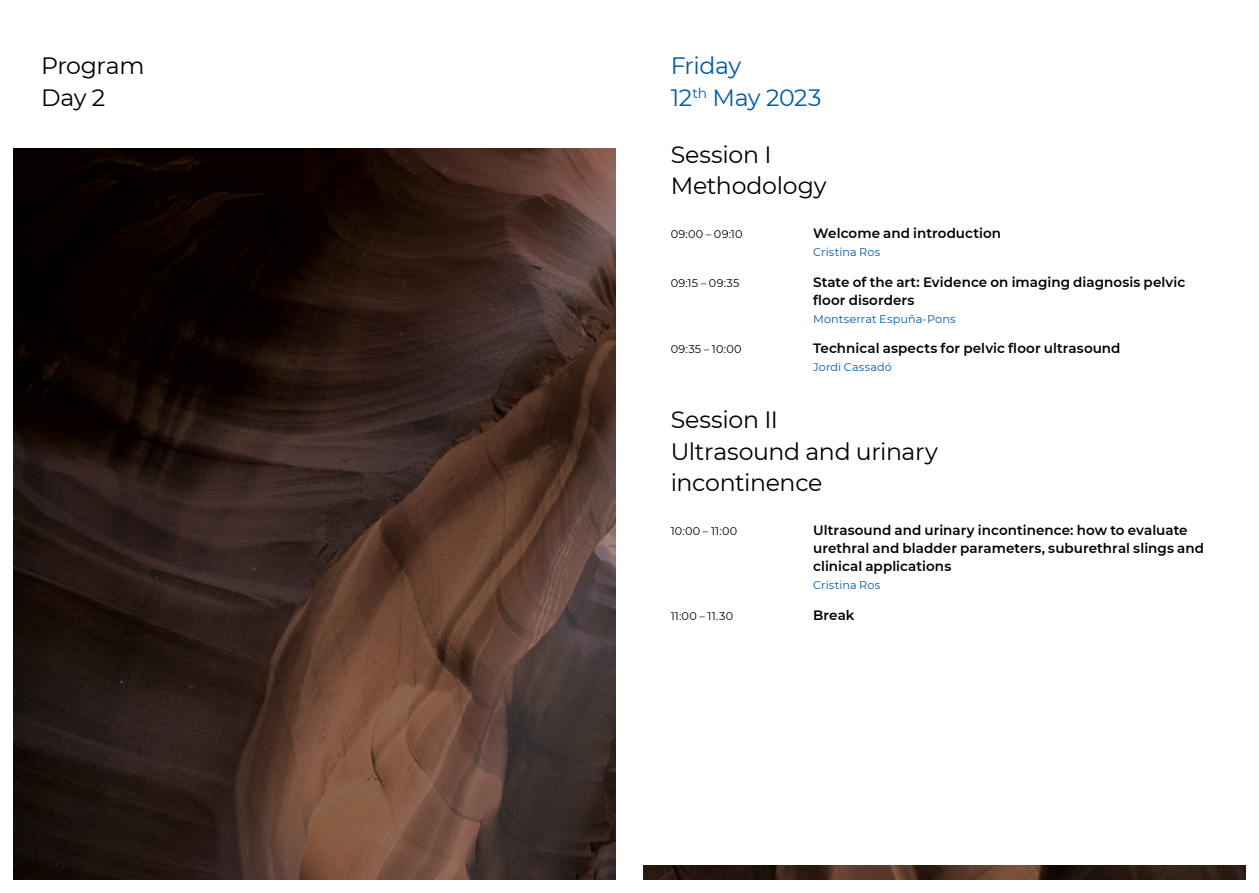
<style>
.page{position:relative;width:1259px;height:893px;background:#fff}
.page>*{position:absolute;margin:0;border:0;box-sizing:border-box;transform-origin:0 0}
.t1{font:23.7px/31.5px "Montserrat";letter-spacing:-.01em;color:#000}
.t2{font:23.7px/31.5px "Montserrat";letter-spacing:-.015em;color:#005ca8}
.t3{font:600 13.5px/18px "Montserrat";letter-spacing:.005em;color:#000}
.t4{font:11.25px "Montserrat";letter-spacing:.025em;color:#000}
.t5{font:11.25px "Montserrat";letter-spacing:.01em;color:#005ca8}
</style>
<div class="page">
<img style="left:643px;top:865px;width:602px;height:14px">
<img style="left:14px;top:149px;width:602px;height:730px">
<h1 class="t1" style="left:41px;top:49px;width:105px">Program<br>Day 2</h1>
<h1 class="t2" style="left:670px;top:49px;width:152px">Friday<br>12<sup>th</sup> May 2023</h1>
<h1 class="t1" style="left:670px;top:138px;width:157px">Session I<br>Methodology</h1>
<p class="t4" style="left:670px;top:226px;width:73px">09:00 – 09:10</p>
<p class="t3" style="left:813px;top:224px;width:189px">Welcome and introduction</p>
<p class="t5" style="left:813px;top:244px;width:69px">Cristina Ros</p>
<p class="t4" style="left:670px;top:275px;width:70px">09:15 – 09:35</p>
<p class="t3" style="left:813px;top:272px;width:374px">State of the art: Evidence on imaging diagnosis pelvic floor disorders</p>
<p class="t5" style="left:813px;top:311px;width:144px">Montserrat Espuña-Pons</p>
<p class="t4" style="left:670px;top:342px;width:73px">09:35 – 10:00</p>
<p class="t3" style="left:813px;top:339px;width:309px">Technical aspects for pelvic floor ultrasound</p>
<p class="t5" style="left:813px;top:360px;width:80px">Jordi Cassadó</p>
<h1 class="t1" style="left:670px;top:403px;width:269px">Session II<br>Ultrasound and urinary incontinence</h1>
<p class="t4" style="left:670px;top:523px;width:68px">10:00 – 11:00</p>
<p class="t3" style="left:813px;top:521px;width:392px">Ultrasound and urinary incontinence: how to evaluate urethral and bladder parameters, suburethral slings and clinical applications</p>
<p class="t5" style="left:813px;top:577px;width:69px">Cristina Ros</p>
<p class="t4" style="left:670px;top:608px;width:64px">11:00 – 11.30</p>
<p class="t3" style="left:813px;top:605px;width:43px">Break</p>
</div>
